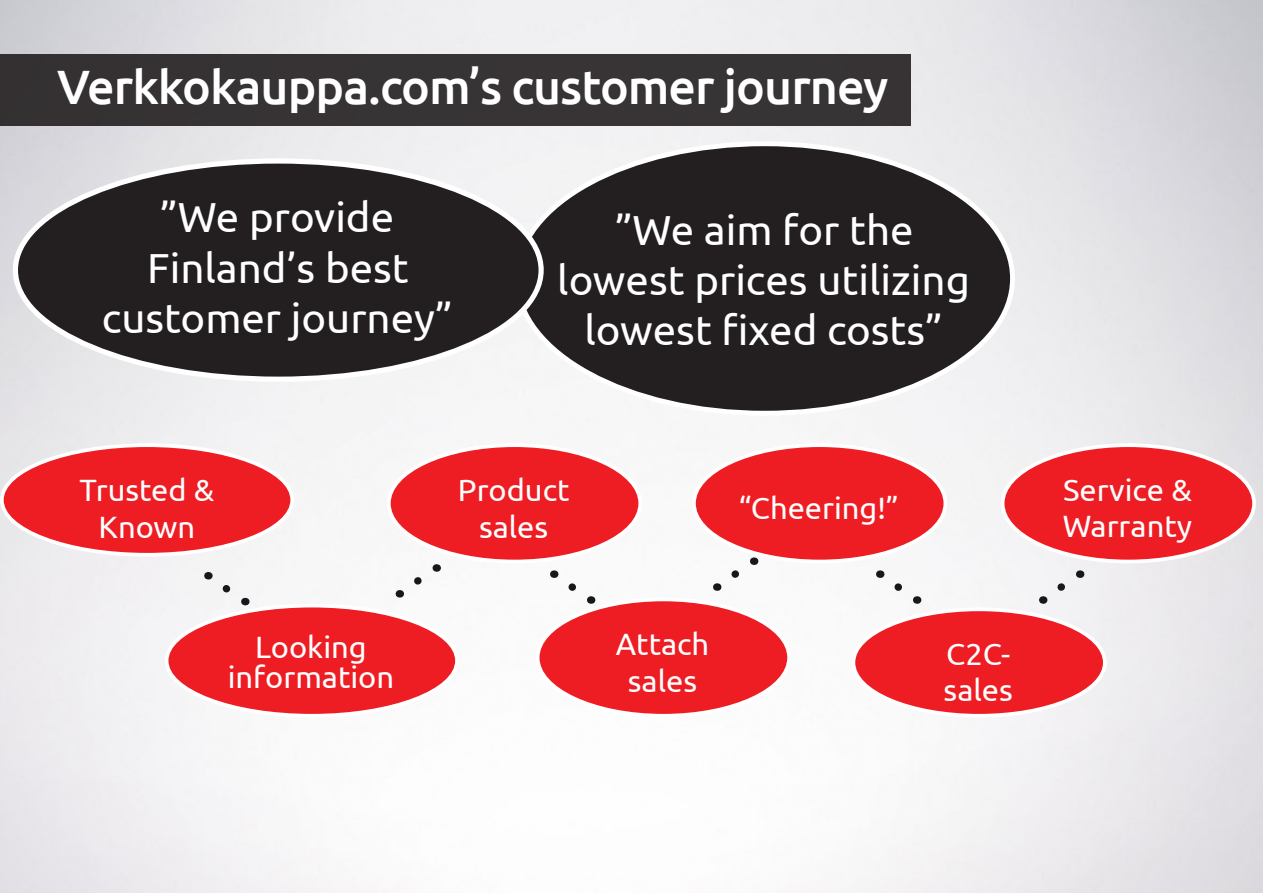
<style>
.page{position:relative;width:1263px;height:893px;background:#fff}
.page>*{position:absolute;margin:0;border:0;box-sizing:border-box;transform-origin:0 0}
.t1{font:500 48.3px "Ubuntu";letter-spacing:-.02em;color:#fff}
.t2{font:42px/50.4px "Ubuntu";color:#fff;text-align:center}
.t3{font:30.9px/37px "Ubuntu";color:#fff;text-align:center}
</style>
<div class="page">
<img style="left:0;top:0;width:1263px;height:893px">
<div style="left:517px;top:144px;width:495px;height:269px;background:#231f20;border-radius:50%"></div>
<div style="left:0;top:54px;width:910px;height:72px;background:#373435"></div>
<div style="left:15px;top:161px;width:526px;height:218px;background:#231f20;border-radius:50%"></div>
<div style="left:2px;top:445px;width:290px;height:110px;background:#ee1d23;border-radius:50%"></div>
<div style="left:0;top:443px;width:294px;height:114px;border:4px solid #fff;border-radius:50%"></div>
<div style="left:167px;top:606px;width:290px;height:110px;background:#ee1d23;border-radius:50%"></div>
<div style="left:165px;top:604px;width:294px;height:114px;border:4px solid #fff;border-radius:50%"></div>
<div style="left:389px;top:445px;width:251px;height:116px;background:#ee1d23;border-radius:50%"></div>
<div style="left:387px;top:443px;width:255px;height:120px;border:4px solid #fff;border-radius:50%"></div>
<div style="left:538px;top:599px;width:251px;height:117px;background:#ee1d23;border-radius:50%"></div>
<div style="left:536px;top:598px;width:255px;height:120px;border:4px solid #fff;border-radius:50%"></div>
<div style="left:694px;top:445px;width:251px;height:116px;background:#ee1d23;border-radius:50%"></div>
<div style="left:692px;top:443px;width:255px;height:120px;border:4px solid #fff;border-radius:50%"></div>
<div style="left:1003px;top:445px;width:251px;height:116px;background:#ee1d23;border-radius:50%"></div>
<div style="left:1001px;top:443px;width:255px;height:120px;border:4px solid #fff;border-radius:50%"></div>
<div style="left:853px;top:609px;width:252px;height:107px;background:#ee1d23;border-radius:50%"></div>
<div style="left:851px;top:607px;width:256px;height:111px;border:4px solid #fff;border-radius:50%"></div>
<svg style="left:216px;top:578px;width:30px;height:28px"></svg>
<svg style="left:562px;top:577px;width:30px;height:27px"></svg>
<svg style="left:888px;top:577px;width:30px;height:27px"></svg>
<svg style="left:407px;top:564px;width:30px;height:27px"></svg>
<svg style="left:725px;top:557px;width:30px;height:28px"></svg>
<svg style="left:1051px;top:570px;width:30px;height:27px"></svg>
<p class="t1" style="left:57px;top:57px;width:833px">Verkkokauppa.com’s customer journey</p>
<p class="t2" style="left:160px;top:191px;width:235px">”We provide</p>
<p class="t2" style="left:147px;top:241px;width:263px">Finland’s best</p>
<p class="t2" style="left:102px;top:291px;width:352px">customer journey”</p>
<p class="t2" style="left:557px;top:203px;width:414px">”We aim for the lowest prices utilizing lowest fixed costs”</p>
<p class="t3" style="left:80px;top:470px;width:136px">Trusted &amp;<br>Known</p>
<p class="t3" style="left:255px;top:628px;width:113px">Looking</p>
<p class="t3" style="left:228px;top:658px;width:168px">information</p>
<p class="t3" style="left:458px;top:470px;width:113px">Product</p>
<p class="t3" style="left:479px;top:507px;width:71px">sales</p>
<p class="t3" style="left:739px;top:488px;width:162px">“Cheering!”</p>
<p class="t3" style="left:616px;top:625px;width:95px">Attach</p>
<p class="t3" style="left:628px;top:662px;width:71px">sales</p>
<p class="t3" style="left:946px;top:635px;width:65px">C2C-</p>
<p class="t3" style="left:944px;top:671px;width:71px">sales</p>
<p class="t3" style="left:1063px;top:470px;width:130px">Service &amp;</p>
<p class="t3" style="left:1063px;top:506px;width:131px">Warranty</p>
</div>
